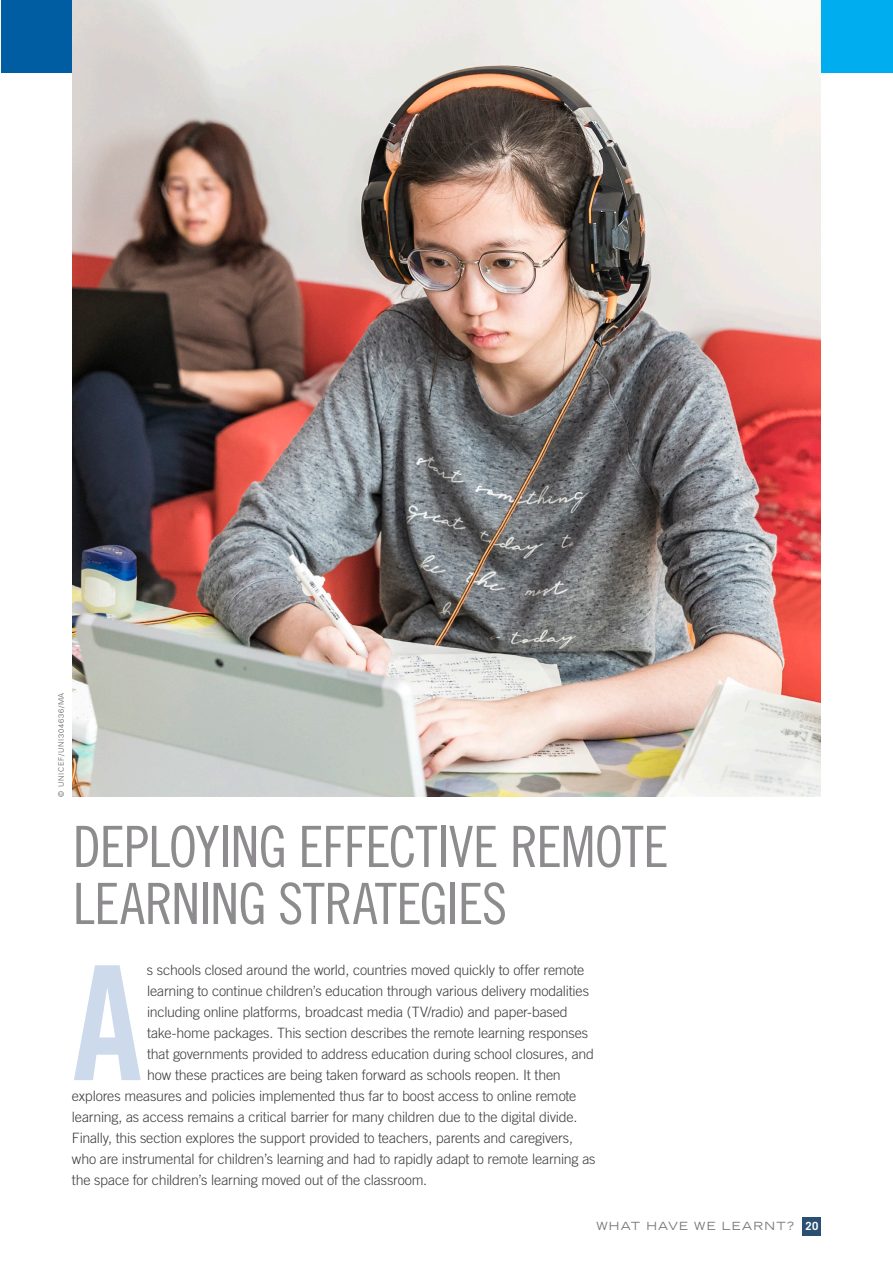
<style>
.page{position:relative;width:893px;height:1263px;background:#fff}
.page>*{position:absolute;margin:0;border:0;box-sizing:border-box;transform-origin:0 0}
.Dropcap{font:159.15px "Trade Gothic LT Std Bd Cn 20";color:#ccdaeb}
.Headline_1{font:57px/57px "Trade Gothic LT Std Cn 18";letter-spacing:-.02em;color:#8d8b8d}
.Text{font:300 14.25px "Trade Gothic LT Std";letter-spacing:-.015em;color:#3e3e3f}
.t1{font:expanded 11.25px "Trade Gothic LT Std";letter-spacing:.11em;color:#76787b}
.Photo_Credit{font:300 7.5px "Univers";letter-spacing:.1em;color:#57585a}
.s1{font-weight:700;font-stretch:normal;color:#fff}
</style>
<div class="page">
<div style="left:803px;top:1217px;width:18px;height:18px;background:#2a4f72"></div>
<svg style="left:2px;top:0;width:891px;height:72px;background:#0086c8"></svg>
<img style="left:72px;top:0;width:749px;height:796px">
<p class="Photo_Credit" style="left:57px;top:797px;width:105px;rotate:-90deg">© UNICEF/UNI304636/MA</p>
<p class="Headline_1" style="left:73px;top:817px;width:597px">DEPLOYING EFFECTIVE REMOTE<br>LEARNING STRATEGIES</p>
<p class="Dropcap" style="left:72px;top:927px;width:72px">A</p>
<p class="Text" style="left:147px;top:961px;width:439px">s schools closed around the world, countries moved quickly to offer remote</p>
<p class="Text" style="left:147px;top:982px;width:443px">learning to continue children’s education through various delivery modalities</p>
<p class="Text" style="left:147px;top:1003px;width:422px">including online platforms, broadcast media (TV/radio) and paper-based</p>
<p class="Text" style="left:147px;top:1024px;width:443px">take-home packages. This section describes the remote learning responses</p>
<p class="Text" style="left:147px;top:1045px;width:448px">that governments provided to address education during school closures, and</p>
<p class="Text" style="left:147px;top:1066px;width:415px">how these practices are being taken forward as schools reopen. It then</p>
<p class="Text" style="left:72px;top:1087px;width:506px">explores measures and policies implemented thus far to boost access to online remote</p>
<p class="Text" style="left:72px;top:1108px;width:507px">learning, as access remains a critical barrier for many children due to the digital divide.</p>
<p class="Text" style="left:72px;top:1129px;width:503px">Finally, this section explores the support provided to teachers, parents and caregivers,</p>
<p class="Text" style="left:72px;top:1150px;width:525px">who are instrumental for children’s learning and had to rapidly adapt to remote learning as</p>
<p class="Text" style="left:72px;top:1171px;width:357px">the space for children’s learning moved out of the classroom.</p>
<p class="t1" style="left:596px;top:1219px;width:223px">WHAT HAVE WE LEARNT? <span class="s1">20</span></p>
</div>
